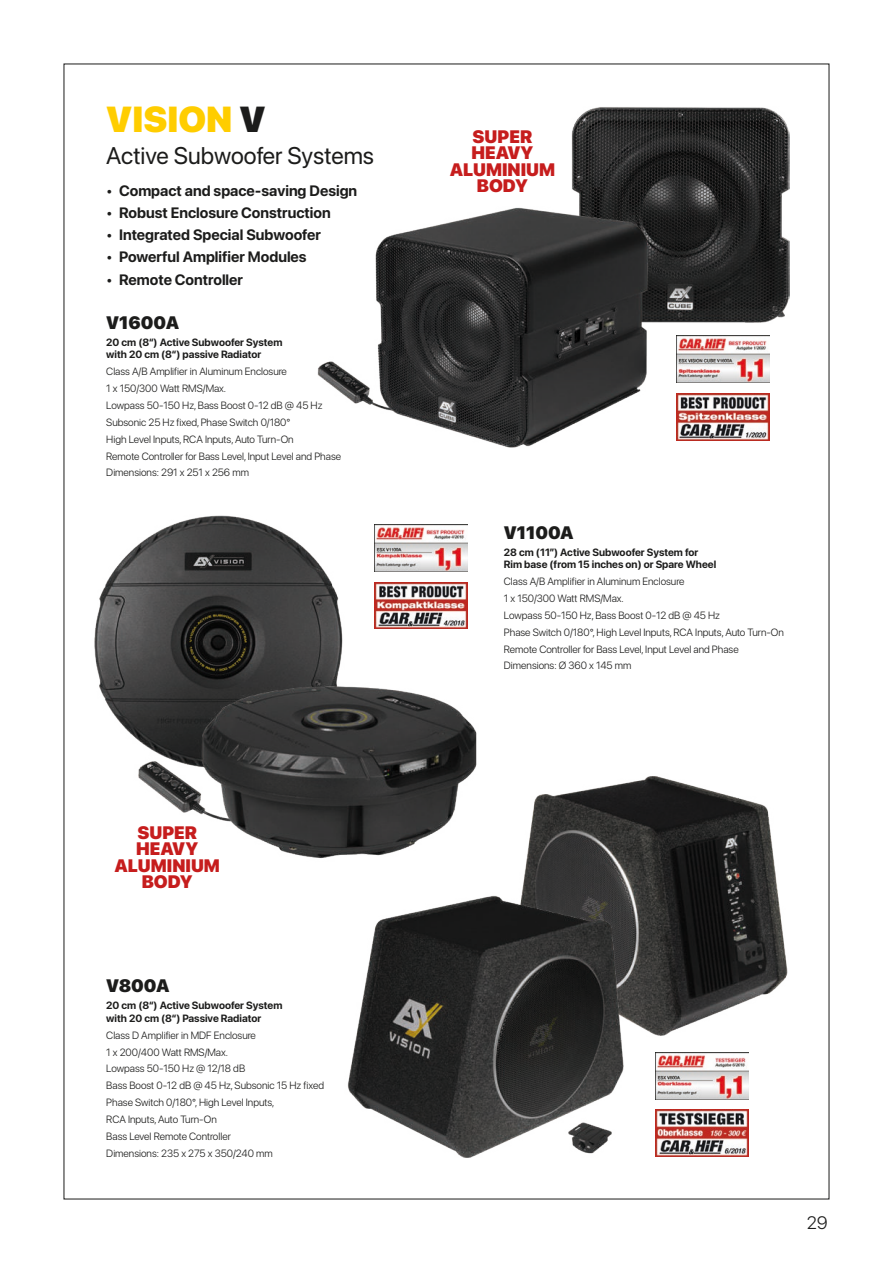
<style>
.page{position:relative;width:893px;height:1263px;background:#fff}
.page>*{position:absolute;margin:0;border:0;box-sizing:border-box;transform-origin:0 0}
.t1{font:36px "SF Pro";color:#ffcd00}
.t2{font:24px "SF Pro Display";color:#1c1c1b}
.t3{font:900 18px/16.5px "SF Pro Display";color:#c61d1d;text-align:center}
.t4{font:900 18px "SF Pro Display";color:#1c1c1b}
.t5{font:300 18px "SF Pro Display";color:#1c1c1b}
.t6{font:700 15px "SF Pro Display";color:#1c1c1b}
.t7{font:300 10.5px/16.8px "SF Pro Display";color:#1c1c1b}
.t8{font:700 10.5px/12.6px "SF Pro Display";color:#1c1c1b}
.s1{color:#1c1c1b}
</style>
<div class="page">
<img style="left:677px;top:336px;width:93px;height:47px">
<img style="left:375px;top:525px;width:93px;height:47px">
<img style="left:656px;top:1052px;width:93px;height:47px">
<img style="left:677px;top:393px;width:93px;height:47px">
<img style="left:375px;top:582px;width:93px;height:47px">
<img style="left:656px;top:1110px;width:93px;height:46px">
<img style="left:571px;top:107px;width:218px;height:216px">
<img style="left:317px;top:206px;width:333px;height:242px">
<img style="left:94px;top:515px;width:249px;height:204px">
<img style="left:522px;top:776px;width:266px;height:260px">
<img style="left:117px;top:682px;width:360px;height:176px">
<img style="left:347px;top:893px;width:277px;height:265px">
<h1 class="t1" style="left:106px;top:98px;width:161px">VISION <span class="s1">V</span></h1>
<h2 class="t2" style="left:106px;top:141px;width:269px">Active Subwoofer Systems</h2>
<h3 class="t6" style="left:106px;top:182px;width:252px">• Compact and space-saving Design</h3>
<h3 class="t6" style="left:106px;top:204px;width:226px">• Robust Enclosure Construction</h3>
<h3 class="t6" style="left:106px;top:226px;width:216px">• Integrated Special Subwoofer</h3>
<h3 class="t6" style="left:106px;top:248px;width:202px">• Powerful Amplifier Modules</h3>
<h3 class="t6" style="left:106px;top:271px;width:138px">• Remote Controller</h3>
<h3 class="t4" style="left:106px;top:312px;width:74px">V1600A</h3>
<p class="t8" style="left:106px;top:336px;width:178px">20 cm (8“) Active Subwoofer System with 20 cm (8“) passive Radiator</p>
<p class="t7" style="left:106px;top:363px;width:236px">Class A/B Amplifier in Aluminum Enclosure<br>1 x 150/300 Watt RMS/Max.<br>Lowpass 50-150 Hz, Bass Boost 0-12 dB @ 45 Hz Subsonic 25 Hz fixed, Phase Switch 0/180°<br>High Level Inputs, RCA Inputs, Auto Turn-On<br>Remote Controller for Bass Level, Input Level and Phase Dimensions: 291 x 251 x 256 mm</p>
<h3 class="t3" style="left:114px;top:824px;width:107px">SUPER<br>HEAVY<br>ALUMINIUM<br>BODY</h3>
<h3 class="t4" style="left:106px;top:976px;width:65px">V800A</h3>
<p class="t8" style="left:106px;top:999px;width:178px">20 cm (8“) Active Subwoofer System with 20 cm (8“) Passive Radiator</p>
<p class="t7" style="left:106px;top:1027px;width:219px">Class D Amplifier in MDF Enclosure<br>1 x 200/400 Watt RMS/Max.<br>Lowpass 50-150 Hz @ 12/18 dB<br>Bass Boost 0-12 dB @ 45 Hz, Subsonic 15 Hz fixed<br>Phase Switch 0/180°, High Level Inputs,<br>RCA Inputs, Auto Turn-On<br>Bass Level Remote Controller<br>Dimensions: 235 x 275 x 350/240 mm</p>
<h3 class="t3" style="left:450px;top:128px;width:107px">SUPER<br>HEAVY<br>ALUMINIUM<br>BODY</h3>
<h3 class="t4" style="left:504px;top:522px;width:71px">V1100A</h3>
<p class="t8" style="left:504px;top:546px;width:214px">28 cm (11”) Active Subwoofer System for<br>Rim base (from 15 inches on) or Spare Wheel</p>
<p class="t7" style="left:504px;top:573px;width:282px">Class A/B Amplifier in Aluminum Enclosure<br>1 x 150/300 Watt RMS/Max.<br>Lowpass 50-150 Hz, Bass Boost 0-12 dB @ 45 Hz<br>Phase Switch 0/180°, High Level Inputs, RCA Inputs, Auto Turn-On Remote Controller for Bass Level, Input Level and Phase Dimensions: Ø 360 x 145 mm</p>
<h3 class="t5" style="left:807px;top:1212px;width:22px">29</h3>
</div>
